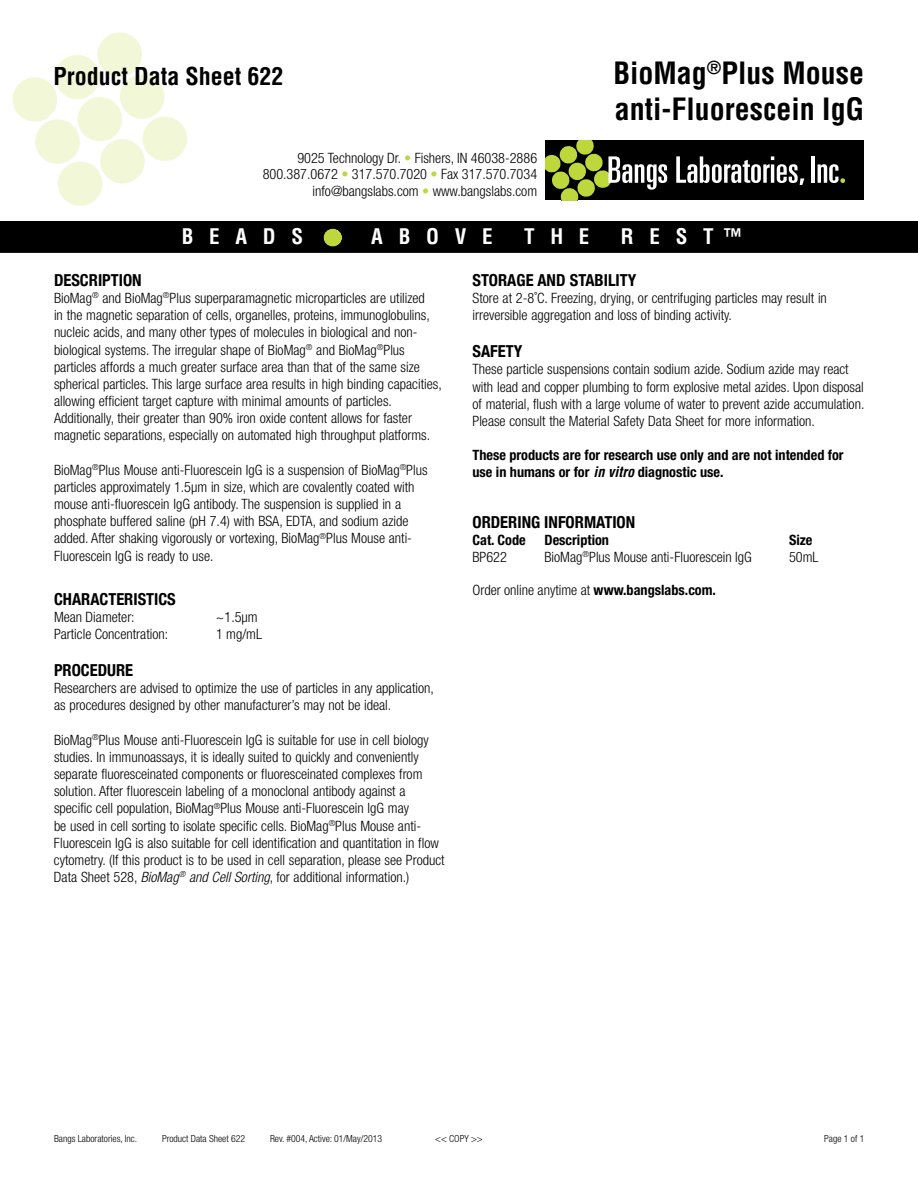
<style>
.page{position:relative;width:918px;height:1188px;background:#fff}
.page>*{position:absolute;margin:0;border:0;box-sizing:border-box;transform-origin:0 0}
.t1{font:700 condensed 30px/36px "Helvetica";color:#000}
.t2{font:700 condensed 24px "Helvetica";color:#000}
.t3{font:700 condensed 21px "Helvetica";color:#fff}
.t4{font:700 condensed 16.5px "Helvetica Neue";color:#000}
.t5{font:300 condensed 14.25px/17.1px "Helvetica Neue";color:#000}
.t6{font:700 condensed 14.25px/16.8px "Helvetica Neue";color:#000}
.t7{font:300 condensed 9.75px "Helvetica Neue";color:#000}
.s1{color:#bed73d}
.s2{font-style:italic}
.s3{font-family:"Helvetica";font-style:italic}
.s4{font-weight:700}
</style>
<div class="page">
<div style="left:1px;top:222px;width:916px;height:30px;background:#000"></div>
<div style="left:0;top:221px;width:918px;height:32px;border:2px solid #000"></div>
<svg style="left:13px;top:32px;width:174px;height:174px"></svg>
<div style="left:324px;top:229px;width:18px;height:18px;background:#bed73d;border-radius:50%"></div>
<div style="left:546px;top:141px;width:318px;height:59px;background:#000"></div>
<svg style="left:546px;top:141px;width:121px;height:59px"></svg>
<svg style="left:676px;top:156px;width:128px;height:29px"></svg>
<hr style="left:811px;top:156px;width:4px;height:27px;background:#fff">
<svg style="left:818px;top:164px;width:27px;height:19px"></svg>
<h2 class="t2" style="left:54px;top:62px;width:232px">Product Data Sheet 622</h2>
<h1 class="t1" style="left:614px;top:55px;width:252px">BioMag<sup>®</sup>Plus Mouse anti-Fluorescein IgG</h1>
<p class="t5" style="left:263px;top:149px;width:276px;line-height:16.5px;text-align:right">9025 Technology Dr. <span class="s1">•</span> Fishers, IN 46038-2886<br>800.387.0672 <span class="s1">•</span> 317.570.7020 <span class="s1">•</span> Fax 317.570.7034 info@bangslabs.com <span class="s1">•</span> www.bangslabs.com</p>
<h3 class="t3" style="left:182px;top:224px;width:123px">B E A D S</h3>
<h3 class="t3" style="left:371px;top:224px;width:123px">A B O V E</h3>
<h3 class="t3" style="left:524px;top:224px;width:67px">T H E</h3>
<h3 class="t3" style="left:621px;top:224px;width:123px">R E S T ™</h3>
<p class="t4" style="left:54px;top:270px;width:89px">DESCRIPTION</p>
<p class="t5" style="left:54px;top:289px;width:389px">BioMag<sup>®</sup> and BioMag<sup>®</sup>Plus superparamagnetic microparticles are utilized<br>in the magnetic separation of cells, organelles, proteins, immunoglobulins, nucleic acids, and many other types of molecules in biological and non&shy;biological systems. The irregular shape of BioMag<sup>®</sup> and BioMag<sup>®</sup>Plus particles affords a much greater surface area than that of the same size spherical particles. This large surface area results in high binding capacities, allowing efficient target capture with minimal amounts of particles.<br>Additionally, their greater than 90% iron oxide content allows for faster magnetic separations, especially on automated high throughput platforms.</p>
<p class="t5" style="left:54px;top:461px;width:375px">BioMag<sup>®</sup>Plus Mouse anti-Fluorescein IgG is a suspension of BioMag<sup>®</sup>Plus particles approximately 1.5µm in size, which are covalently coated with mouse anti-fluorescein IgG antibody. The suspension is supplied in a phosphate buffered saline (pH 7.4) with BSA, EDTA, and sodium azide added. After shaking vigorously or vortexing, BioMag<sup>®</sup>Plus Mouse anti-Fluorescein IgG is ready to use.</p>
<p class="t4" style="left:54px;top:589px;width:123px">CHARACTERISTICS</p>
<p class="t5" style="left:54px;top:608px;width:82px">Mean Diameter:</p>
<p class="t5" style="left:216px;top:608px;width:43px">~1.5µm</p>
<p class="t5" style="left:54px;top:625px;width:116px">Particle Concentration:</p>
<p class="t5" style="left:216px;top:625px;width:48px">1 mg/mL</p>
<p class="t4" style="left:54px;top:660px;width:81px">PROCEDURE</p>
<p class="t5" style="left:54px;top:679px;width:381px">Researchers are advised to optimize the use of particles in any application, as procedures designed by other manufacturer’s may not be ideal.</p>
<p class="t5" style="left:54px;top:731px;width:392px">BioMag<sup>®</sup>Plus Mouse anti-Fluorescein IgG is suitable for use in cell biology studies. In immunoassays, it is ideally suited to quickly and conveniently separate fluoresceinated components or fluoresceinated complexes from solution. After fluorescein labeling of a monoclonal antibody against a specific cell population, BioMag<sup>®</sup>Plus Mouse anti-Fluorescein IgG may<br>be used in cell sorting to isolate specific cells. BioMag<sup>®</sup>Plus Mouse anti-Fluorescein IgG is also suitable for cell identification and quantitation in flow cytometry. (If this product is to be used in cell separation, please see Product Data Sheet 528, <span class="s2">BioMag</span><sup>®</sup> <span class="s2">and Cell Sorting</span>, for additional information.)</p>
<p class="t4" style="left:472px;top:270px;width:165px">STORAGE AND STABILITY</p>
<p class="t5" style="left:472px;top:289px;width:356px">Store at 2-8˚C. Freezing, drying, or centrifuging particles may result in irreversible aggregation and loss of binding activity.</p>
<p class="t4" style="left:472px;top:341px;width:51px">SAFETY</p>
<p class="t5" style="left:472px;top:361px;width:393px">These particle suspensions contain sodium azide. Sodium azide may react with lead and copper plumbing to form explosive metal azides. Upon disposal of material, flush with a large volume of water to prevent azide accumulation.<br>Please consult the Material Safety Data Sheet for more information.</p>
<p class="t6" style="left:472px;top:446px;width:373px">These products are for research use only and are not intended for use in humans or for <span class="s3">in vitro</span> diagnostic use.</p>
<p class="t4" style="left:472px;top:512px;width:164px">ORDERING INFORMATION</p>
<p class="t6" style="left:472px;top:531px;width:55px">Cat. Code</p>
<p class="t6" style="left:545px;top:531px;width:66px">Description</p>
<p class="t6" style="left:789px;top:531px;width:25px">Size</p>
<p class="t5" style="left:472px;top:548px;width:36px">BP622</p>
<p class="t5" style="left:545px;top:548px;width:209px">BioMag<sup>®</sup>Plus Mouse anti-Fluorescein IgG</p>
<p class="t5" style="left:789px;top:548px;width:31px">50mL</p>
<p class="t5" style="left:472px;top:582px;width:245px">Order online anytime at <span class="s4">www.bangslabs.com.</span></p>
<p class="t7" style="left:435px;top:1133px;width:49px">&lt;&lt; COPY &gt;&gt;</p>
<p class="t7" style="left:54px;top:1133px;width:85px">Bangs Laboratories, Inc.</p>
<p class="t7" style="left:162px;top:1133px;width:85px">Product Data Sheet 622</p>
<p class="t7" style="left:270px;top:1133px;width:114px">Rev. #004, Active: 01/May/2013</p>
<p class="t7" style="left:824px;top:1133px;width:42px">Page 1 of 1</p>
</div>
